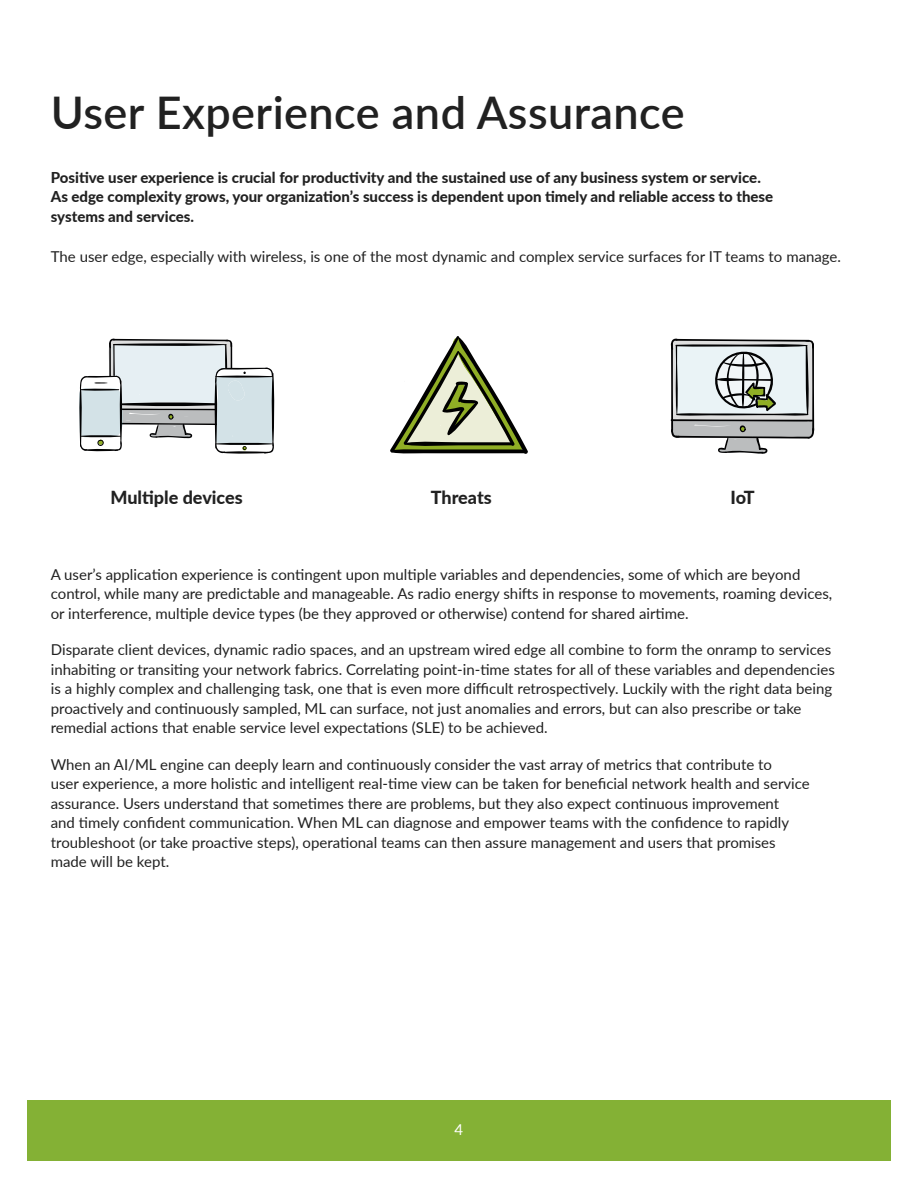
<style>
.page{position:relative;width:918px;height:1188px;background:#fff}
.page>*{position:absolute;margin:0;border:0;box-sizing:border-box;transform-origin:0 0}
.t1{font:600 45px "Lato";letter-spacing:.01em;color:#212121}
.t2{font:800 18px "Lato";color:#212121}
.t3{font:15px/19.5px "Lato";color:#212121}
.t4{font:800 15px/19.5px "Lato";color:#212121}
.t5{font:15px "Lato";color:#fff}
</style>
<div class="page">
<div style="left:27px;top:1100px;width:864px;height:61px;background:#84b135"></div>
<svg style="left:79px;top:338px;width:196px;height:116px"></svg>
<svg style="left:390px;top:336px;width:138px;height:118px"></svg>
<svg style="left:670px;top:338px;width:145px;height:116px"></svg>
<h1 class="t1" style="left:51px;top:80px;width:636px">User Experience and Assurance</h1>
<p class="t4" style="left:51px;top:167px;width:724px">Positive user experience is crucial for productivity and the sustained use of any business system or service.<br>As edge complexity grows, your organization’s success is dependent upon timely and reliable access to these systems and services.</p>
<p class="t3" style="left:51px;top:246px;width:792px">The user edge, especially with wireless, is one of the most dynamic and complex service surfaces for IT teams to manage.</p>
<p class="t2" style="left:110px;top:484px;width:134px">Multiple devices</p>
<p class="t2" style="left:431px;top:484px;width:62px">Threats</p>
<p class="t2" style="left:731px;top:484px;width:26px">IoT</p>
<p class="t3" style="left:51px;top:564px;width:783px">A user’s application experience is contingent upon multiple variables and dependencies, some of which are beyond control, while many are predictable and manageable. As radio energy shifts in response to movements, roaming devices, or interference, multiple device types (be they approved or otherwise) contend for shared airtime.</p>
<p class="t3" style="left:51px;top:640px;width:786px">Disparate client devices, dynamic radio spaces, and an upstream wired edge all combine to form the onramp to services inhabiting or transiting your network fabrics. Correlating point-in-time states for all of these variables and dependencies is a highly complex and challenging task, one that is even more difficult retrospectively. Luckily with the right data being proactively and continuously sampled, ML can surface, not just anomalies and errors, but can also prescribe or take remedial actions that enable service level expectations (SLE) to be achieved.</p>
<p class="t3" style="left:51px;top:754px;width:760px">When an AI/ML engine can deeply learn and continuously consider the vast array of metrics that contribute to<br>user experience, a more holistic and intelligent real-time view can be taken for beneficial network health and service assurance. Users understand that sometimes there are problems, but they also expect continuous improvement<br>and timely confident communication. When ML can diagnose and empower teams with the confidence to rapidly troubleshoot (or take proactive steps), operational teams can then assure management and users that promises made will be kept.</p>
<p class="t5" style="left:455px;top:1119px;width:10px">4</p>
</div>
